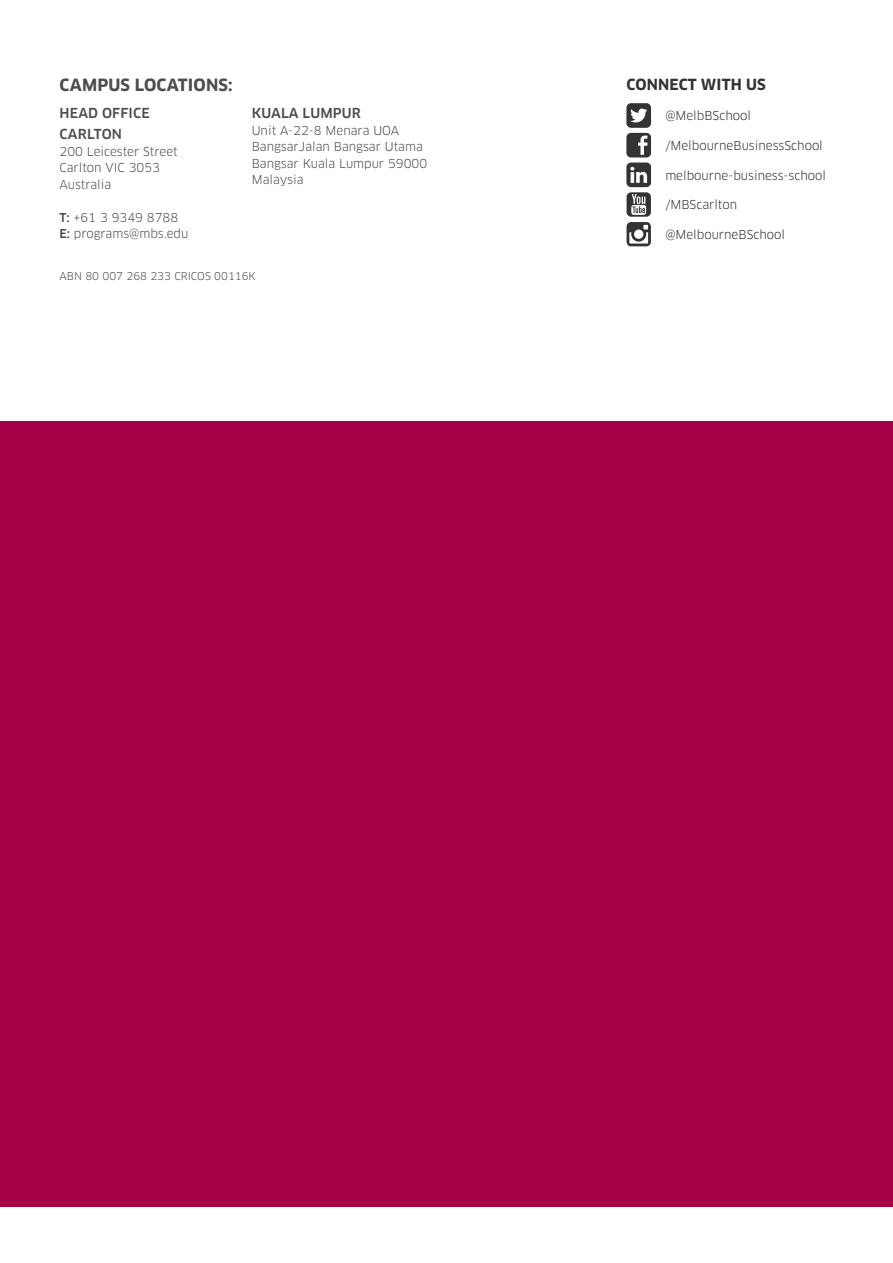
<style>
.page{position:relative;width:893px;height:1263px;background:#fff}
.page>*{position:absolute;margin:0;border:0;box-sizing:border-box;transform-origin:0 0}
.t1{font:700 16.5px "Clan OT";letter-spacing:.01em;color:#4d4d4f}
.t2{font:700 15px "Clan OT";letter-spacing:.01em;color:#333334}
.t3{font:500 13.5px/20.7px "Clan OT";letter-spacing:.01em;color:#4d4d4f}
.t4{font:12px/16.5px "Clan OT";color:#4d4d4f}
.t5{font:12px "Clan OT";color:#333334}
.t6{font:10.5px "Clan OT";color:#4d4d4f}
.s1{font-weight:500}
</style>
<div class="page">
<div style="left:0;top:421px;width:893px;height:786px;background:#a30046"></div>
<svg style="left:626px;top:103px;width:25px;height:54px"></svg>
<svg style="left:626px;top:163px;width:25px;height:83px"></svg>
<h1 class="t1" style="left:60px;top:75px;width:175px">CAMPUS LOCATIONS:</h1>
<p class="t3" style="left:60px;top:103px;width:92px">HEAD OFFICE<br>CARLTON</p>
<p class="t4" style="left:60px;top:143px;width:120px">200 Leicester Street<br>Carlton VIC 3053<br>Australia</p>
<p class="t4" style="left:60px;top:209px;width:130px"><span class="s1">T:</span> +61 3 9349 8788<br><span class="s1">E:</span> programs@mbs.edu</p>
<p class="t3" style="left:252px;top:103px;width:111px">KUALA LUMPUR</p>
<p class="t4" style="left:252px;top:122px;width:177px">Unit A-22-8 Menara UOA<br>BangsarJalan Bangsar Utama<br>Bangsar Kuala Lumpur 59000<br>Malaysia</p>
<p class="t6" style="left:60px;top:270px;width:198px">ABN 80 007 268 233 CRICOS 00116K</p>
<p class="t2" style="left:626px;top:75px;width:141px">CONNECT WITH US</p>
<p class="t5" style="left:665px;top:109px;width:87px">@MelbBSchool</p>
<p class="t5" style="left:665px;top:138px;width:159px">/MelbourneBusinessSchool</p>
<p class="t5" style="left:665px;top:168px;width:162px">melbourne-business-school</p>
<p class="t5" style="left:665px;top:198px;width:73px">/MBScarlton</p>
<p class="t5" style="left:665px;top:227px;width:121px">@MelbourneBSchool</p>
</div>
